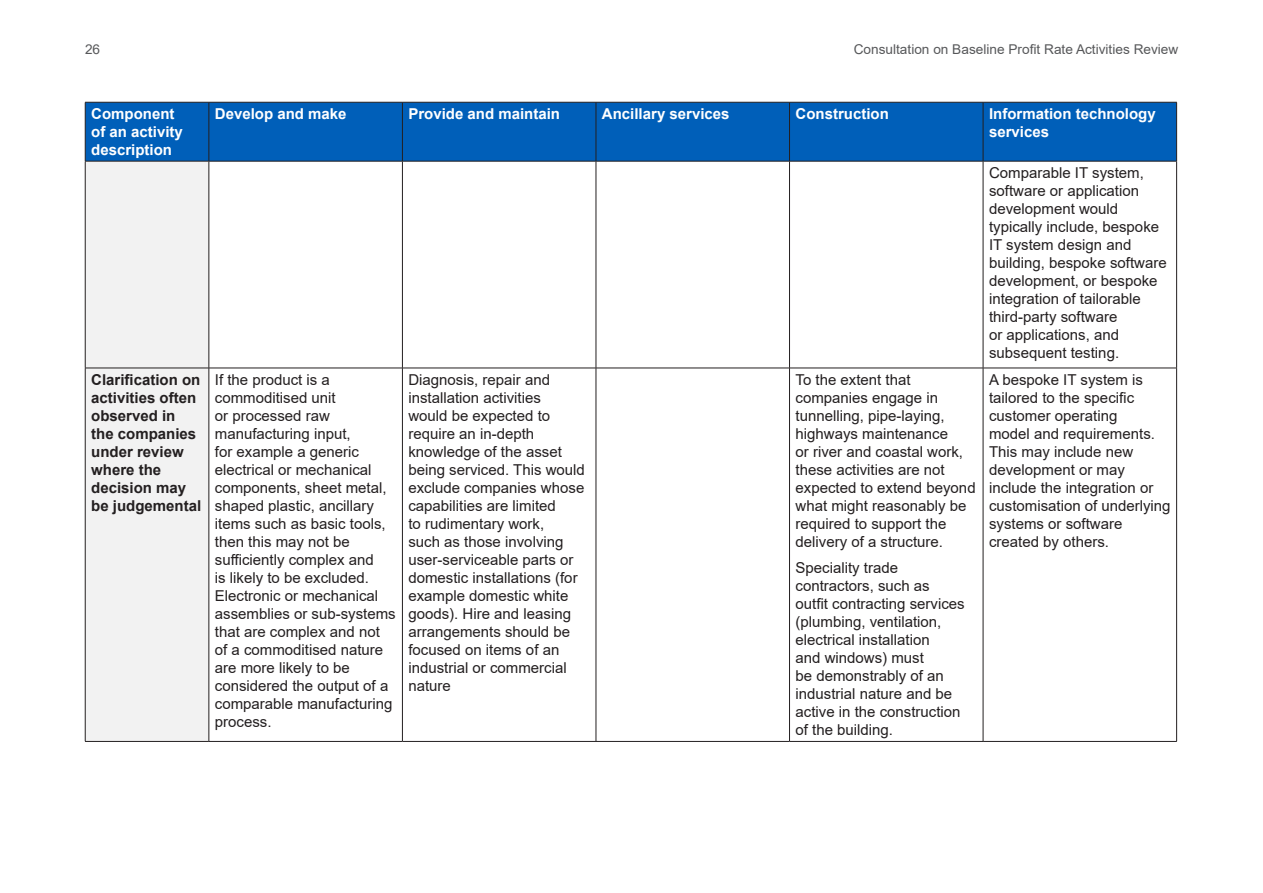
<style>
.page{position:relative;width:1263px;height:893px;background:#fff}
.page>*{position:absolute;margin:0;border:0;box-sizing:border-box;transform-origin:0 0}
.Table_body{font:15px/18px "Arial";color:#231f20}
.Table_body-2{font:700 15px/18px "Arial";color:#fff}
.Table_body-3{font:700 15px/18px "Arial";color:#231f20}
.t1{font:13.5px "Arial";color:#57585a}
</style>
<div class="page">
<div style="left:86px;top:103px;width:1090px;height:58px;background:#005fb9"></div>
<div style="left:86px;top:162px;width:123px;height:579px;background:#f2f2f2"></div>
<hr style="left:85px;top:161px;width:1px;height:207px;background:#231f20">
<hr style="left:209px;top:161px;width:1px;height:207px;background:#231f20">
<hr style="left:402px;top:161px;width:1px;height:207px;background:#231f20">
<hr style="left:596px;top:161px;width:1px;height:207px;background:#231f20">
<hr style="left:789px;top:161px;width:1px;height:207px;background:#231f20">
<hr style="left:983px;top:161px;width:1px;height:207px;background:#231f20">
<hr style="left:1176px;top:161px;width:1px;height:207px;background:#231f20">
<hr style="left:85px;top:368px;width:124px;height:1px;background:#231f20">
<hr style="left:85px;top:368px;width:1px;height:373px;background:#231f20">
<hr style="left:209px;top:368px;width:193px;height:1px;background:#231f20">
<hr style="left:209px;top:368px;width:1px;height:373px;background:#231f20">
<hr style="left:402px;top:368px;width:194px;height:1px;background:#231f20">
<hr style="left:402px;top:368px;width:1px;height:373px;background:#231f20">
<hr style="left:596px;top:368px;width:193px;height:1px;background:#231f20">
<hr style="left:596px;top:368px;width:1px;height:373px;background:#231f20">
<hr style="left:789px;top:368px;width:194px;height:1px;background:#231f20">
<hr style="left:789px;top:368px;width:1px;height:373px;background:#231f20">
<hr style="left:983px;top:368px;width:194px;height:1px;background:#231f20">
<hr style="left:983px;top:368px;width:1px;height:373px;background:#231f20">
<hr style="left:1176px;top:368px;width:1px;height:373px;background:#231f20">
<hr style="left:85px;top:741px;width:124px;height:1px;background:#231f20">
<hr style="left:209px;top:741px;width:193px;height:1px;background:#231f20">
<hr style="left:402px;top:741px;width:194px;height:1px;background:#231f20">
<hr style="left:596px;top:741px;width:193px;height:1px;background:#231f20">
<hr style="left:789px;top:741px;width:194px;height:1px;background:#231f20">
<hr style="left:983px;top:741px;width:194px;height:1px;background:#231f20">
<hr style="left:85px;top:102px;width:124px;height:1px;background:#231f20">
<hr style="left:85px;top:102px;width:1px;height:59px;background:#231f20">
<hr style="left:209px;top:102px;width:193px;height:1px;background:#231f20">
<hr style="left:209px;top:102px;width:1px;height:59px;background:#231f20">
<hr style="left:402px;top:102px;width:194px;height:1px;background:#231f20">
<hr style="left:402px;top:102px;width:1px;height:59px;background:#231f20">
<hr style="left:596px;top:102px;width:193px;height:1px;background:#231f20">
<hr style="left:596px;top:102px;width:1px;height:59px;background:#231f20">
<hr style="left:789px;top:102px;width:194px;height:1px;background:#231f20">
<hr style="left:789px;top:102px;width:1px;height:59px;background:#231f20">
<hr style="left:983px;top:102px;width:194px;height:1px;background:#231f20">
<hr style="left:983px;top:102px;width:1px;height:59px;background:#231f20">
<hr style="left:1176px;top:102px;width:1px;height:59px;background:#231f20">
<hr style="left:85px;top:161px;width:124px;height:1px;background:#231f20">
<hr style="left:209px;top:161px;width:193px;height:1px;background:#231f20">
<hr style="left:402px;top:161px;width:194px;height:1px;background:#231f20">
<hr style="left:596px;top:161px;width:193px;height:1px;background:#231f20">
<hr style="left:789px;top:161px;width:194px;height:1px;background:#231f20">
<hr style="left:983px;top:161px;width:194px;height:1px;background:#231f20">
<p class="t1" style="left:85px;top:40px;width:17px">26</p>
<p class="t1" style="left:854px;top:40px;width:326px">Consultation on Baseline Profit Rate Activities Review</p>
<p class="Table_body-2" style="left:91px;top:105px;width:93px">Component of an activity description</p>
<p class="Table_body-2" style="left:215px;top:105px;width:133px">Develop and make</p>
<p class="Table_body-2" style="left:408px;top:105px;width:153px">Provide and maintain</p>
<p class="Table_body-2" style="left:602px;top:105px;width:129px">Ancillary services</p>
<p class="Table_body-2" style="left:795px;top:105px;width:95px">Construction</p>
<p class="Table_body-2" style="left:989px;top:105px;width:168px">Information technology services</p>
<p class="Table_body" style="left:989px;top:164px;width:179px">Comparable IT system, software or application development would typically include, bespoke<br>IT system design and building, bespoke software development, or bespoke integration of tailorable third-party software<br>or applications, and subsequent testing.</p>
<p class="Table_body-3" style="left:91px;top:371px;width:112px">Clarification on activities often observed in the companies under review where the decision may be judgemental</p>
<p class="Table_body" style="left:215px;top:371px;width:182px">If the product is a commoditised unit<br>or processed raw manufacturing input,<br>for example a generic electrical or mechanical components, sheet metal, shaped plastic, ancillary items such as basic tools, then this may not be sufficiently complex and<br>is likely to be excluded.<br>Electronic or mechanical assemblies or sub-systems that are complex and not of a commoditised nature are more likely to be considered the output of a comparable manufacturing process.</p>
<p class="Table_body" style="left:408px;top:371px;width:178px">Diagnosis, repair and installation activities<br>would be expected to require an in-depth knowledge of the asset being serviced. This would exclude companies whose capabilities are limited<br>to rudimentary work,<br>such as those involving user-serviceable parts or domestic installations (for example domestic white goods). Hire and leasing arrangements should be focused on items of an industrial or commercial nature</p>
<p class="Table_body" style="left:795px;top:371px;width:182px">To the extent that companies engage in tunnelling, pipe-laying, highways maintenance<br>or river and coastal work, these activities are not expected to extend beyond what might reasonably be required to support the delivery of a structure.</p>
<p class="Table_body" style="left:989px;top:371px;width:183px">A bespoke IT system is tailored to the specific customer operating<br>model and requirements.<br>This may include new development or may include the integration or customisation of underlying systems or software created by others.</p>
<p class="Table_body" style="left:795px;top:559px;width:171px">Speciality trade contractors, such as outfit contracting services (plumbing, ventilation, electrical installation<br>and windows) must<br>be demonstrably of an industrial nature and be active in the construction of the building.</p>
</div>
